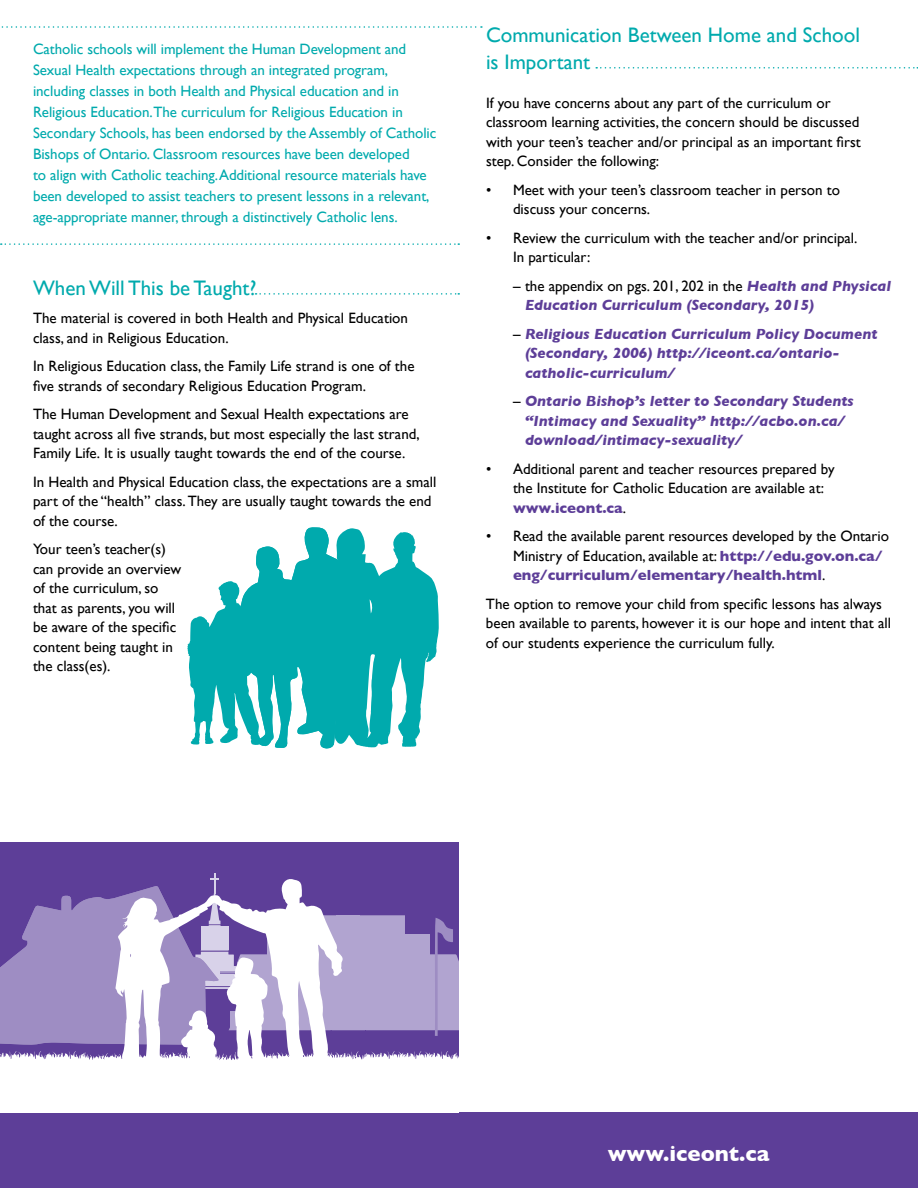
<style>
.page{position:relative;width:918px;height:1188px;background:#fff}
.page>*{position:absolute;margin:0;border:0;box-sizing:border-box;transform-origin:0 0}
.t1{font:700 22.05px "Gill Sans";color:#fff}
.t2{font:21px/27px "Gill Sans";color:#00aaad}
.t3{font:15px/19.5px "Gill Sans";color:#000}
.t4{font:15px/21px "Gill Sans";letter-spacing:-.005em;color:#00aaad}
.t5{font:italic 700 15px/19.5px "Gill Sans";color:#5d3e98}
.s1{font-weight:400;font-style:normal;color:#000}
.s2{font-weight:700;color:#5d3e98}
</style>
<div class="page">
<div style="left:0;top:1113px;width:918px;height:75px;background:#5d3e98"></div>
<div style="left:0;top:842px;width:459px;height:346px;background:#5d3e98"></div>
<svg style="left:0;top:873px;width:459px;height:172px"></svg>
<svg style="left:75px;top:878px;width:296px;height:235px"></svg>
<svg style="left:367px;top:1051px;width:92px;height:62px;background:#f4f2f8"></svg>
<svg style="left:0;top:1051px;width:89px;height:62px;background:#f3f1f7"></svg>
<svg style="left:1px;top:26px;width:481px;height:2px"></svg>
<svg style="left:1px;top:243px;width:458px;height:2px"></svg>
<svg style="left:256px;top:293px;width:203px;height:2px"></svg>
<svg style="left:596px;top:67px;width:322px;height:2px"></svg>
<svg style="left:187px;top:527px;width:252px;height:222px"></svg>
<p class="t4" style="left:33px;top:39px;width:405px">Catholic schools will implement the Human Development and Sexual Health expectations through an integrated program, including classes in both Health and Physical education and in Religious Education.The curriculum for Religious Education in Secondary Schools, has been endorsed by the Assembly of Catholic Bishops of Ontario. Classroom resources have been developed<br>to align with Catholic teaching. Additional resource materials have been developed to assist teachers to present lessons in a relevant, age-appropriate manner, through a distinctively Catholic lens.</p>
<h2 class="t2" style="left:33px;top:274px;width:225px">When Will This be Taught?</h2>
<p class="t3" style="left:33px;top:308px;width:377px">The material is covered in both Health and Physical Education class, and in Religious Education.</p>
<p class="t3" style="left:33px;top:356px;width:383px">In Religious Education class, the Family Life strand is one of the five strands of secondary Religious Education Program.</p>
<p class="t3" style="left:33px;top:404px;width:388px">The Human Development and Sexual Health expectations are taught across all five strands, but most especially the last strand,<br>Family Life. It is usually taught towards the end of the course.</p>
<p class="t3" style="left:33px;top:472px;width:405px">In Health and Physical Education class, the expectations are a small part of the “health” class. They are usually taught towards the end of the course.</p>
<p class="t3" style="left:33px;top:539px;width:150px">Your teen’s teacher(s) can provide an overview of the curriculum, so that as parents, you will be aware of the specific content being taught in the class(es).</p>
<h2 class="t2" style="left:486px;top:21px;width:376px">Communication Between Home and School is Important</h2>
<p class="t3" style="left:486px;top:93px;width:376px">If you have concerns about any part of the curriculum or classroom learning activities, the concern should be discussed with your teen’s teacher and/or principal as an important first step. Consider the following:</p>
<p class="t3" style="left:513px;top:180px;width:329px;text-indent:-27px">• Meet with your teen’s classroom teacher in person to discuss your concerns.</p>
<p class="t3" style="left:513px;top:228px;width:346px;text-indent:-27px">• Review the curriculum with the teacher and/or principal.<br>In particular:</p>
<p class="t5" style="left:525px;top:276px;width:368px;text-indent:-12px"><span class="s1">– the appendix on pgs. 201, 202 in the</span> Health and Physical<br>Education Curriculum (Secondary, 2015)</p>
<p class="t5" style="left:525px;top:324px;width:354px;text-indent:-12px"><span class="s1">–</span> Religious Education Curriculum Policy Document (Secondary, 2006) http://iceont.ca/ontario&shy;catholic-curriculum/</p>
<p class="t5" style="left:525px;top:391px;width:330px;text-indent:-12px"><span class="s1">–</span> Ontario Bishop’s letter to Secondary Students “Intimacy and Sexuality” http://acbo.on.ca/ download/intimacy-sexuality/</p>
<p class="t3" style="left:513px;top:459px;width:323px;text-indent:-27px">• Additional parent and teacher resources prepared by the Institute for Catholic Education are available at: <span class="s2">www.iceont.ca</span>.</p>
<p class="t3" style="left:513px;top:526px;width:378px;text-indent:-27px">• Read the available parent resources developed by the Ontario<br>Ministry of Education, available at: <span class="s2">http://edu.gov.on.ca/ eng/curriculum/elementary/health.html</span>.</p>
<p class="t3" style="left:486px;top:594px;width:406px">The option to remove your child from specific lessons has always been available to parents, however it is our hope and intent that all of our students experience the curriculum fully.</p>
<h1 class="t1" style="left:608px;top:1136px;width:163px">www.iceont.ca</h1>
</div>
